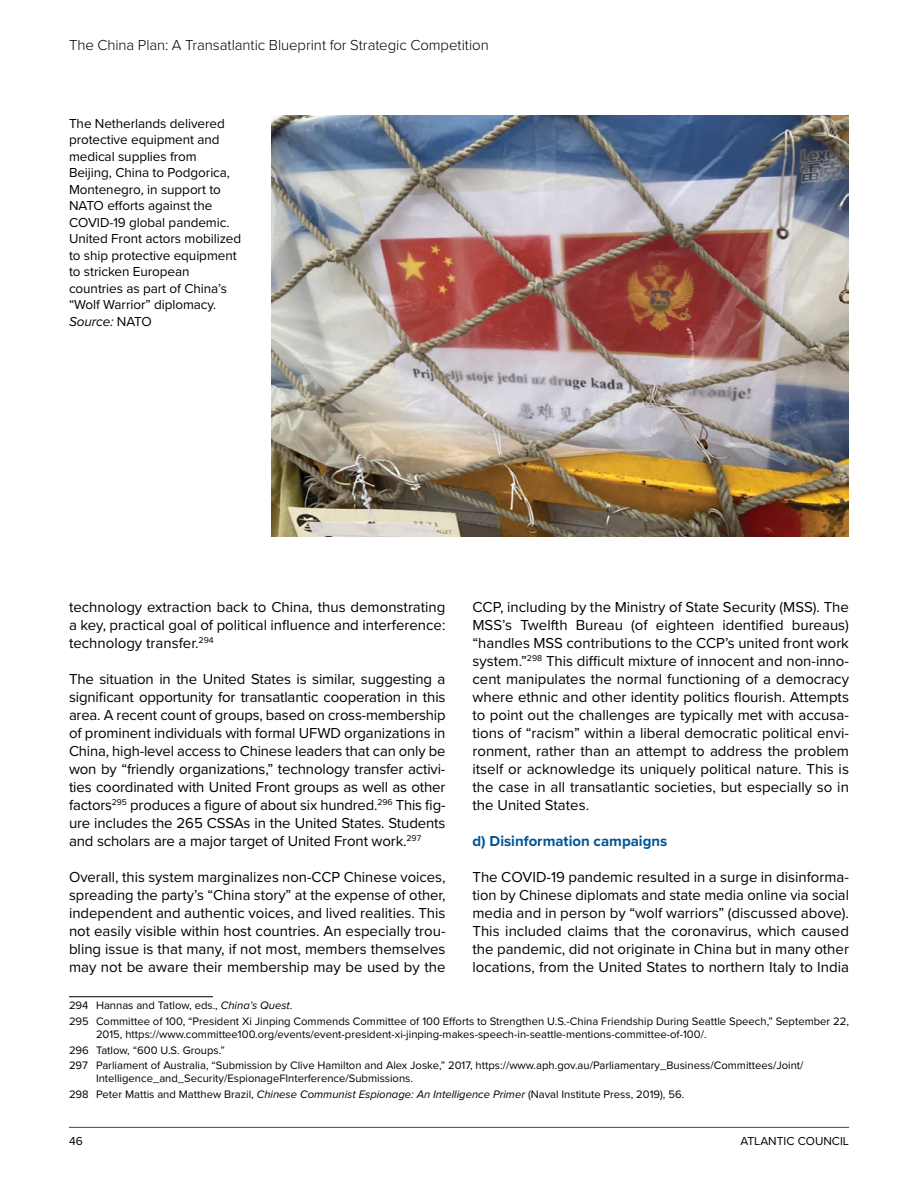
<style>
.page{position:relative;width:918px;height:1188px;background:#fff}
.page>*{position:absolute;margin:0;border:0;box-sizing:border-box;transform-origin:0 0}
.t1{font:15px/18px "Proxima Nova";color:#000;text-align:justify}
.t2{font:300 15px "Proxima Nova";letter-spacing:-.005em;color:#000}
.t3{font:700 15px "Proxima Nova";color:#005596}
.t4{font:13.5px/16.5px "Proxima Nova";letter-spacing:-.005em;color:#000}
.t5{font:12px "Proxima Nova";color:#000}
.t6{font:11.25px/15.8px "Proxima Nova";color:#000}
.s1{font-style:italic}
</style>
<div class="page">
<hr style="left:69px;top:1127px;width:780px;height:1px;background:#58595b">
<hr style="left:69px;top:996px;width:144px;height:1px;background:#000">
<img style="left:272px;top:116px;width:577px;height:421px">
<p class="t2" style="left:69px;top:34px;width:421px">The China Plan: A Transatlantic Blueprint for Strategic Competition</p>
<p class="t4" style="left:69px;top:114px;width:174px">The Netherlands delivered protective equipment and medical supplies from<br>Beijing, China to Podgorica,<br>Montenegro, in support to<br>NATO efforts against the<br>COVID-19 global pandemic.<br>United Front actors mobilized to ship protective equipment to stricken European countries as part of China’s “Wolf Warrior” diplomacy.<br><span class="s1">Source:</span> NATO</p>
<p class="t1" style="left:472px;top:597px;width:378px">CCP, including by the Ministry of State Security (MSS). The MSS’s Twelfth Bureau (of eighteen identified bureaus) “handles MSS contributions to the CCP’s united front work system.”<sup>298</sup> This difficult mixture of innocent and non-inno&shy;cent manipulates the normal functioning of a democracy where ethnic and other identity politics flourish. Attempts to point out the challenges are typically met with accusa&shy;tions of “racism” within a liberal democratic political envi&shy;ronment, rather than an attempt to address the problem itself or acknowledge its uniquely political nature. This is the case in all transatlantic societies, but especially so in the United States.</p>
<p class="t3" style="left:473px;top:830px;width:196px">d) Disinformation campaigns</p>
<p class="t1" style="left:472px;top:867px;width:378px">The COVID-19 pandemic resulted in a surge in disinforma&shy;tion by Chinese diplomats and state media online via social media and in person by “wolf warriors” (discussed above).<br>This included claims that the coronavirus, which caused the pandemic, did not originate in China but in many other locations, from the United States to northern Italy to India</p>
<p class="t1" style="left:69px;top:597px;width:378px">technology extraction back to China, thus demonstrating a key, practical goal of political influence and interference: technology transfer.<sup>294</sup></p>
<p class="t1" style="left:69px;top:669px;width:378px">The situation in the United States is similar, suggesting a significant opportunity for transatlantic cooperation in this area. A recent count of groups, based on cross-membership of prominent individuals with formal UFWD organizations in China, high-level access to Chinese leaders that can only be won by “friendly organizations,” technology transfer activi&shy;ties coordinated with United Front groups as well as other factors<sup>295</sup> produces a figure of about six hundred.<sup>296</sup> This fig&shy;ure includes the 265 CSSAs in the United States. Students and scholars are a major target of United Front work.<sup>297</sup></p>
<p class="t1" style="left:69px;top:867px;width:378px">Overall, this system marginalizes non-CCP Chinese voices, spreading the party’s “China story” at the expense of other, independent and authentic voices, and lived realities. This not easily visible within host countries. An especially trou&shy;bling issue is that many, if not most, members themselves may not be aware their membership may be used by the</p>
<p class="t6" style="left:69px;top:997px;width:782px">294 Hannas and Tatlow, eds., <span class="s1">China’s Quest</span>.<br>295 Committee of 100, “President Xi Jinping Commends Committee of 100 Efforts to Strengthen U.S.-China Friendship During Seattle Speech,” September 22,</p>
<p class="t6" style="left:69px;top:1026px;width:736px;text-indent:27px">2015, https://www.committee100.org/events/event-president-xi-jinping-makes-speech-in-seattle-mentions-committee-of-100/.<br>296 Tatlow, “600 U.S. Groups.”<br>297 Parliament of Australia, “Submission by Clive Hamilton and Alex Joske,” 2017, https://www.aph.gov.au/Parliamentary_Business/Committees/Joint/</p>
<p class="t6" style="left:69px;top:1070px;width:617px;text-indent:27px">Intelligence_and_Security/EspionageFInterference/Submissions.<br>298 Peter Mattis and Matthew Brazil, <span class="s1">Chinese Communist Espionage: An Intelligence Primer</span> (Naval Institute Press, 2019), 56.</p>
<p class="t5" style="left:69px;top:1132px;width:15px">46</p>
<p class="t5" style="left:740px;top:1132px;width:110px">ATLANTIC COUNCIL</p>
</div>
